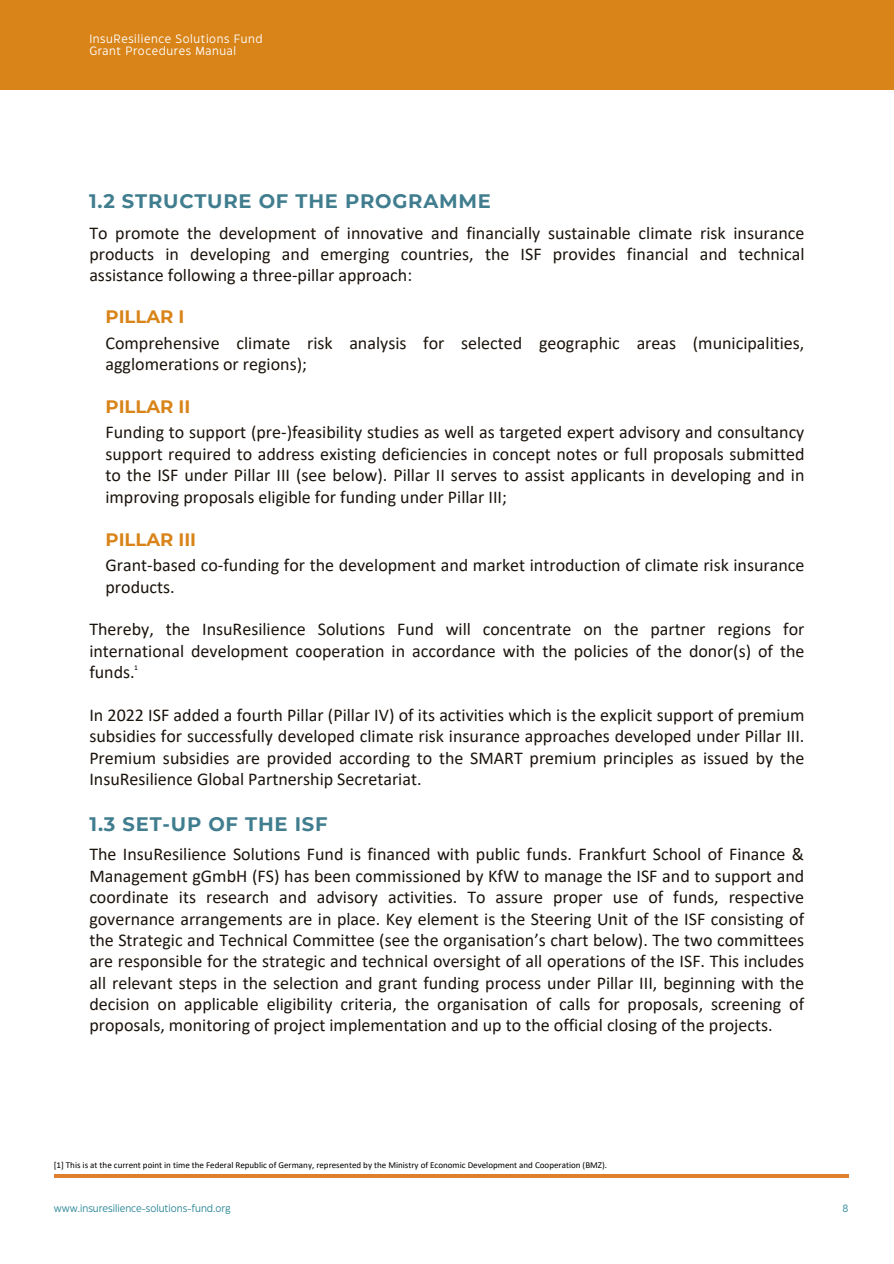
<style>
.page{position:relative;width:894px;height:1264px;background:#fff}
.page>*{position:absolute;margin:0;border:0;box-sizing:border-box;transform-origin:0 0}
.t1{font:700 19.5px "Montserrat";letter-spacing:.04em;color:#407d8e}
.t2{font:18px/21.3px "Calibri";color:#1b140d;text-align:justify}
.t3{font:700 18px "Montserrat";color:#d98419}
.t4{font:12px/12px "Eastman Grotesque";letter-spacing:.05em;color:#fff}
.t5{font:10.5px "Eastman Grotesque";color:#298696}
.t6{font:9px "Calibri";color:#000001}
.t7{font:7.5px "Calibri";color:#000001}
</style>
<div class="page">
<hr style="left:54px;top:1174px;width:794px;height:3px;background:#df802f">
<div style="left:0;top:0;width:893px;height:89px;background:#d98419"></div>
<h2 class="t4" style="left:89px;top:34px;width:175px">InsuResilience Solutions Fund<br>Grant Procedures Manual</h2>
<h1 class="t1" style="left:89px;top:189px;width:403px">1.2 STRUCTURE OF THE PROGRAMME</h1>
<h2 class="t2" style="left:89px;top:223px;width:716px">To promote the development of innovative and financially sustainable climate risk insurance products in developing and emerging countries, the ISF provides financial and technical assistance following a three-pillar approach:</h2>
<h1 class="t3" style="left:105px;top:306px;width:80px">PILLAR I</h1>
<h1 class="t2" style="left:105px;top:333px;width:700px">Comprehensive climate risk analysis for selected geographic areas (municipalities, agglomerations or regions);</h1>
<h2 class="t3" style="left:105px;top:396px;width:86px">PILLAR II</h2>
<h2 class="t2" style="left:105px;top:423px;width:700px">Funding to support (pre-)feasibility studies as well as targeted expert advisory and consultancy support required to address existing deficiencies in concept notes or full proposals submitted to the ISF under Pillar III (see below). Pillar II serves to assist applicants in developing and in improving proposals eligible for funding under Pillar III;</h2>
<p class="t3" style="left:105px;top:528px;width:92px">PILLAR III</p>
<h1 class="t2" style="left:105px;top:556px;width:700px">Grant-based co-funding for the development and market introduction of climate risk insurance products.</h1>
<h2 class="t2" style="left:89px;top:620px;width:716px">Thereby, the InsuResilience Solutions Fund will concentrate on the partner regions for international development cooperation in accordance with the policies of the donor(s) of the funds.</h2>
<h2 class="t2" style="left:89px;top:705px;width:716px">In 2022 ISF added a fourth Pillar (Pillar IV) of its activities which is the explicit support of premium subsidies for successfully developed climate risk insurance approaches developed under Pillar III.<br>Premium subsidies are provided according to the SMART premium principles as issued by the InsuResilience Global Partnership Secretariat.</h2>
<p class="t7" style="left:134px;top:664px;width:5px">1</p>
<h4 class="t1" style="left:90px;top:811px;width:239px">1.3 SET-UP OF THE ISF</h4>
<p class="t2" style="left:89px;top:845px;width:716px">The InsuResilience Solutions Fund is financed with public funds. Frankfurt School of Finance &amp; Management gGmbH (FS) has been commissioned by KfW to manage the ISF and to support and coordinate its research and advisory activities. To assure proper use of funds, respective governance arrangements are in place. Key element is the Steering Unit of the ISF consisting of the Strategic and Technical Committee (see the organisation’s chart below). The two committees are responsible for the strategic and technical oversight of all operations of the ISF. This includes all relevant steps in the selection and grant funding process under Pillar III, beginning with the decision on applicable eligibility criteria, the organisation of calls for proposals, screening of proposals, monitoring of project implementation and up to the official closing of the projects.</p>
<h2 class="t6" style="left:54px;top:1160px;width:554px">[1] This is at the current point in time the Federal Republic of Germany, represented by the Ministry of Economic Development and Cooperation (BMZ).</h2>
<h3 class="t5" style="left:54px;top:1203px;width:178px">www.insuresilience-solutions-fund.org</h3>
<h1 class="t5" style="left:842px;top:1203px;width:7px">8</h1>
</div>
